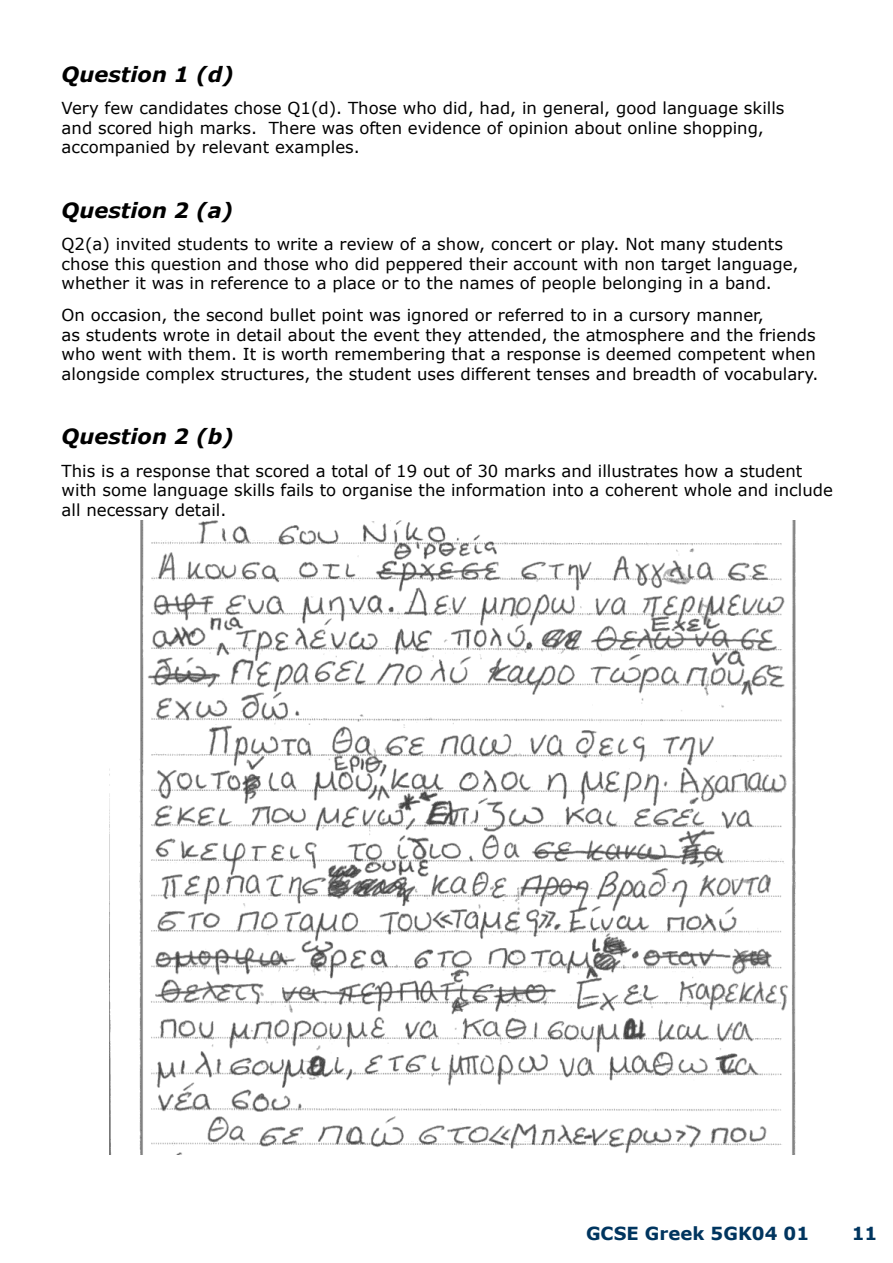
<style>
.page{position:relative;width:893px;height:1263px;background:#fff}
.page>*{position:absolute;margin:0;border:0;box-sizing:border-box;transform-origin:0 0}
.t1{font:italic 700 21px "Verdana";color:#000}
.t2{font:700 18px "Verdana";color:#00355f}
.t3{font:16.5px/19.5px "Verdana";color:#000}
</style>
<div class="page">
<img style="left:109px;top:521px;width:687px;height:633px">
<p class="t1" style="left:62px;top:59px;width:174px">Question 1 (d)</p>
<p class="t3" style="left:62px;top:98px;width:724px">Very few candidates chose Q1(d). Those who did, had, in general, good language skills and scored high marks. There was often evidence of opinion about online shopping, accompanied by relevant examples.</p>
<p class="t1" style="left:62px;top:195px;width:173px">Question 2 (a)</p>
<p class="t3" style="left:62px;top:234px;width:738px">Q2(a) invited students to write a review of a show, concert or play. Not many students chose this question and those who did peppered their account with non target language, whether it was in reference to a place or to the names of people belonging in a band.</p>
<p class="t3" style="left:62px;top:305px;width:758px">On occasion, the second bullet point was ignored or referred to in a cursory manner,<br>as students wrote in detail about the event they attended, the atmosphere and the friends who went with them. It is worth remembering that a response is deemed competent when alongside complex structures, the student uses different tenses and breadth of vocabulary.</p>
<p class="t1" style="left:62px;top:422px;width:174px">Question 2 (b)</p>
<p class="t3" style="left:62px;top:461px;width:773px">This is a response that scored a total of 19 out of 30 marks and illustrates how a student with some language skills fails to organise the information into a coherent whole and include all necessary detail.</p>
<p class="t2" style="left:586px;top:1221px;width:225px">GCSE Greek 5GK04 01</p>
<p class="t2" style="left:852px;top:1221px;width:27px">11</p>
</div>
